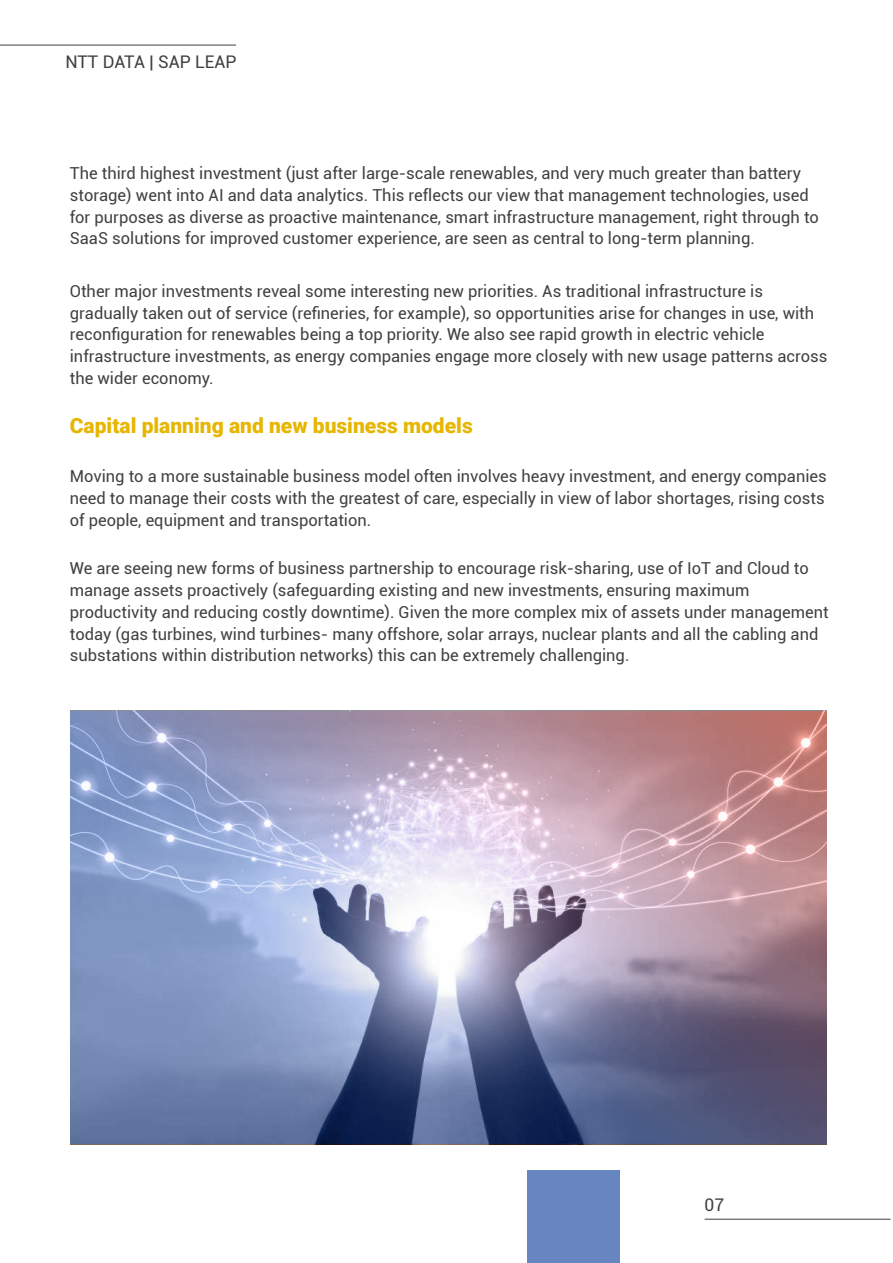
<style>
.page{position:relative;width:893px;height:1263px;background:#fff}
.page>*{position:absolute;margin:0;border:0;box-sizing:border-box;transform-origin:0 0}
.t1{font:900 21px "Roboto";color:#e6b600}
.t2{font:17.4px "Roboto";color:#404040}
.t3{font:16.5px/21.8px "Roboto";color:#404040}
</style>
<div class="page">
<hr style="left:705px;top:1219px;width:186px;height:1px;background:#404040">
<hr style="left:0;top:45px;width:236px;height:1px;background:#404040">
<div style="left:527px;top:1171px;width:93px;height:92px;background:#6785c1"></div>
<svg style="left:70px;top:711px;width:756px;height:432px;background:#9593b1"></svg>
<p class="t2" style="left:65px;top:49px;width:173px">NTT DATA | SAP LEAP</p>
<p class="t3" style="left:70px;top:162px;width:751px">The third highest investment (just after large-scale renewables, and very much greater than battery storage) went into AI and data analytics. This reflects our view that management technologies, used for purposes as diverse as proactive maintenance, smart infrastructure management, right through to SaaS solutions for improved customer experience, are seen as central to long-term planning.</p>
<p class="t3" style="left:70px;top:280px;width:759px">Other major investments reveal some interesting new priorities. As traditional infrastructure is gradually taken out of service (refineries, for example), so opportunities arise for changes in use, with reconfiguration for renewables being a top priority. We also see rapid growth in electric vehicle infrastructure investments, as energy companies engage more closely with new usage patterns across the wider economy.</p>
<p class="t1" style="left:70px;top:411px;width:404px">Capital planning and new business models</p>
<p class="t3" style="left:70px;top:465px;width:758px">Moving to a more sustainable business model often involves heavy investment, and energy companies need to manage their costs with the greatest of care, especially in view of labor shortages, rising costs of people, equipment and transportation.</p>
<p class="t3" style="left:70px;top:557px;width:760px">We are seeing new forms of business partnership to encourage risk-sharing, use of IoT and Cloud to manage assets proactively (safeguarding existing and new investments, ensuring maximum productivity and reducing costly downtime). Given the more complex mix of assets under management today (gas turbines, wind turbines- many offshore, solar arrays, nuclear plants and all the cabling and substations within distribution networks) this can be extremely challenging.</p>
<p class="t2" style="left:705px;top:1193px;width:21px">07</p>
</div>
